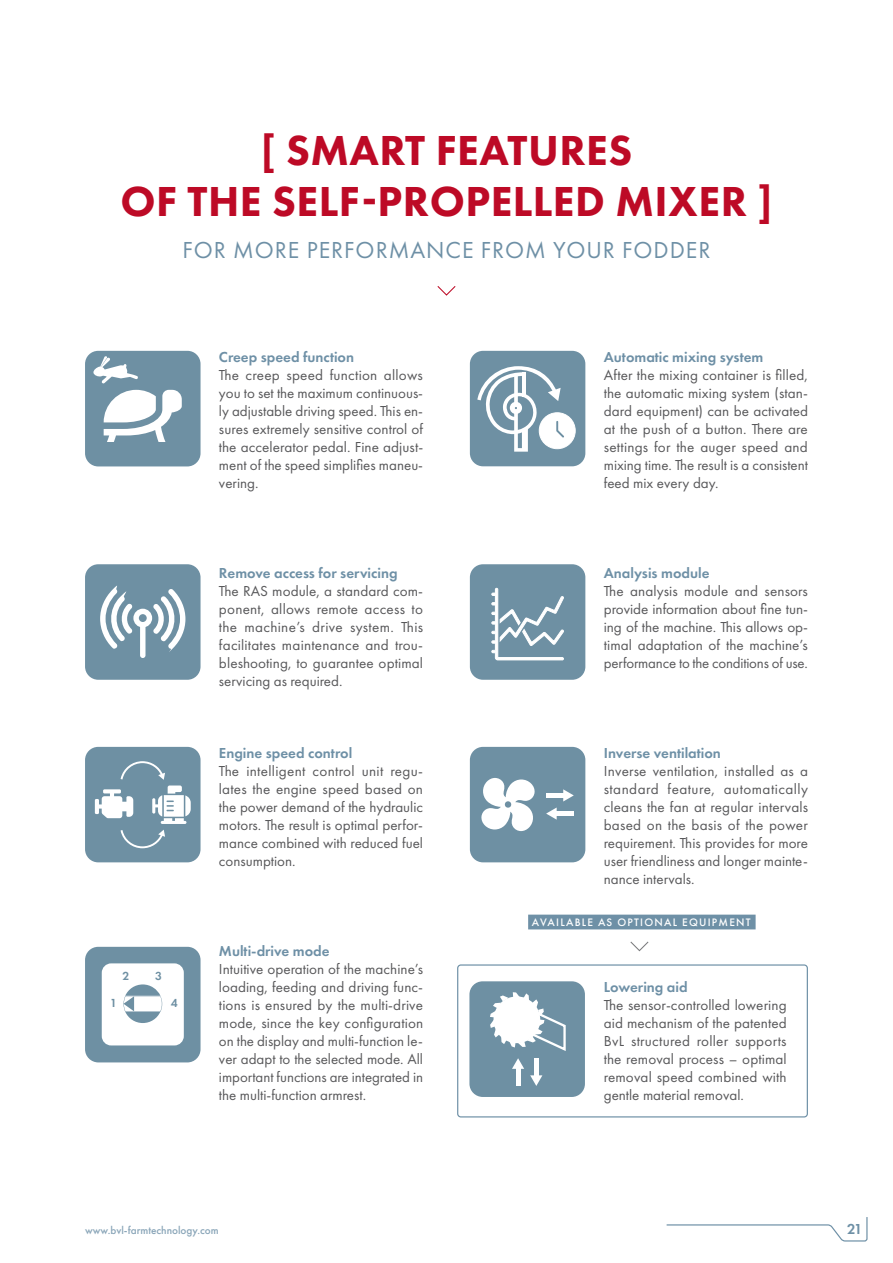
<style>
.page{position:relative;width:893px;height:1263px;background:#fff}
.page>*{position:absolute;margin:0;border:0;box-sizing:border-box;transform-origin:0 0}
.t1{font:800 43.5px/51px "Futura PT";letter-spacing:.01em;color:#bd0a26;text-align:center}
.t2{font:24px "Futura PT";letter-spacing:.04em;color:#6e90a6}
.t3{font:15px/18px "Futura PT";color:#58585a;text-align:justify}
.t4{font:600 15px "Futura PT";color:#6e90a6}
.t5{font:600 12.15px "Futura PT";color:#6e90a3}
.t6{font:500 11.25px "Futura PT";letter-spacing:.11em;color:#fff}
.t7{font:500 11.25px "Futura PT";color:#89a5b8}
</style>
<div class="page">
<svg style="left:437px;top:286px;width:19px;height:10px"></svg>
<svg style="left:630px;top:941px;width:19px;height:11px"></svg>
<div style="left:528px;top:915px;width:228px;height:14px;background:#6e90a6"></div>
<div style="left:457px;top:964px;width:351px;height:153px;border:1px solid #6e90a6;border-radius:3px"></div>
<div style="left:85px;top:947px;width:116px;height:115px;background:#6e90a3;border-radius:13px"></div>
<div style="left:102px;top:963px;width:82px;height:82px;background:#fff;border-radius:9px"></div>
<svg style="left:123px;top:984px;width:39px;height:39px"></svg>
<div style="left:85px;top:351px;width:116px;height:115px;background:#6e90a3;border-radius:13px"></div>
<svg style="left:104px;top:390px;width:78px;height:52px"></svg>
<svg style="left:93px;top:356px;width:45px;height:28px"></svg>
<div style="left:470px;top:351px;width:115px;height:115px;background:#6e90a3;border-radius:13px"></div>
<svg style="left:477px;top:366px;width:99px;height:86px"></svg>
<div style="left:85px;top:564px;width:116px;height:116px;background:#6e90a3;border-radius:13px"></div>
<div style="left:140px;top:622px;width:5px;height:36px;background:#fff;border-radius:3px"></div>
<svg style="left:100px;top:585px;width:85px;height:71px"></svg>
<div style="left:470px;top:564px;width:115px;height:116px;background:#6e90a3;border-radius:13px"></div>
<svg style="left:491px;top:588px;width:73px;height:72px"></svg>
<div style="left:85px;top:747px;width:116px;height:115px;background:#6e90a3;border-radius:13px"></div>
<svg style="left:121px;top:830px;width:44px;height:18px"></svg>
<svg style="left:95px;top:761px;width:96px;height:63px"></svg>
<div style="left:470px;top:747px;width:115px;height:115px;background:#6e90a3;border-radius:13px"></div>
<hr style="left:546px;top:793px;width:19px;height:4px;background:#fff">
<svg style="left:563px;top:789px;width:11px;height:12px"></svg>
<div style="left:555px;top:811px;width:19px;height:5px;background:#fff"></div>
<svg style="left:546px;top:807px;width:11px;height:13px"></svg>
<svg style="left:481px;top:778px;width:54px;height:53px"></svg>
<div style="left:469px;top:981px;width:116px;height:116px;background:#6e90a3;border-radius:13px"></div>
<hr style="left:534px;top:1058px;width:4px;height:19px;background:#fff">
<svg style="left:530px;top:1075px;width:12px;height:11px"></svg>
<hr style="left:516px;top:1067px;width:4px;height:19px;background:#fff">
<svg style="left:490px;top:992px;width:76px;height:77px"></svg>
<svg style="left:666px;top:1217px;width:202px;height:25px"></svg>
<h1 class="t1" style="left:120px;top:124px;width:654px">[ SMART FEATURES<br>OF THE SELF-PROPELLED MIXER ]</h1>
<h2 class="t2" style="left:183px;top:235px;width:529px">FOR MORE PERFORMANCE FROM YOUR FODDER</h2>
<p class="t5" style="left:122px;top:968px;width:8px">2</p>
<p class="t5" style="left:155px;top:968px;width:8px">3</p>
<p class="t5" style="left:110px;top:995px;width:8px">1</p>
<p class="t5" style="left:171px;top:995px;width:8px">4</p>
<p class="t4" style="left:219px;top:347px;width:137px">Creep speed function</p>
<p class="t3" style="left:219px;top:366px;width:206px">The creep speed function allows you to set the maximum continuous&shy;ly adjustable driving speed. This en&shy;sures extremely sensitive control of the accelerator pedal. Fine adjust&shy;ment of the speed simplifies maneu&shy;vering.</p>
<p class="t4" style="left:219px;top:563px;width:180px">Remove access for servicing</p>
<p class="t3" style="left:219px;top:582px;width:206px">The RAS module, a standard com&shy;ponent, allows remote access to the machine’s drive system. This facilitates maintenance and trou&shy;bleshooting, to guarantee optimal servicing as required.</p>
<p class="t4" style="left:219px;top:743px;width:135px">Engine speed control</p>
<p class="t3" style="left:219px;top:762px;width:206px">The intelligent control unit regu&shy;lates the engine speed based on the power demand of the hydraulic motors. The result is optimal perfor&shy;mance combined with reduced fuel consumption.</p>
<p class="t4" style="left:219px;top:941px;width:112px">Multi-drive mode</p>
<p class="t3" style="left:219px;top:960px;width:206px">Intuitive operation of the machine’s loading, feeding and driving func&shy;tions is ensured by the multi-drive mode, since the key configuration on the display and multi-function le&shy;ver adapt to the selected mode. All important functions are integrated in the multi-function armrest.</p>
<p class="t4" style="left:604px;top:347px;width:161px">Automatic mixing system</p>
<p class="t3" style="left:604px;top:366px;width:206px">After the mixing container is filled, the automatic mixing system (stan&shy;dard equipment) can be activated at the push of a button. There are settings for the auger speed and mixing time. The result is a consistent feed mix every day.</p>
<p class="t4" style="left:604px;top:563px;width:107px">Analysis module</p>
<p class="t3" style="left:604px;top:582px;width:206px">The analysis module and sensors provide information about fine tun&shy;ing of the machine. This allows op&shy;timal adaptation of the machine’s performance to the conditions of use.</p>
<p class="t4" style="left:604px;top:743px;width:119px">Inverse ventilation</p>
<p class="t3" style="left:604px;top:762px;width:206px">Inverse ventilation, installed as a standard feature, automatically cleans the fan at regular intervals based on the basis of the power requirement. This provides for more user friendliness and longer mainte&shy;nance intervals.</p>
<p class="t6" style="left:532px;top:916px;width:220px">AVAILABLE AS OPTIONAL EQUIPMENT</p>
<p class="t4" style="left:604px;top:977px;width:85px">Lowering aid</p>
<p class="t3" style="left:604px;top:996px;width:184px">The sensor-controlled lowering aid mechanism of the patented BvL structured roller supports the removal process – optimal removal speed combined with gentle material removal.</p>
<p class="t7" style="left:85px;top:1223px;width:135px">www.bvl-farmtechnology.com</p>
<p class="t4" style="left:847px;top:1219px;width:17px">21</p>
</div>
